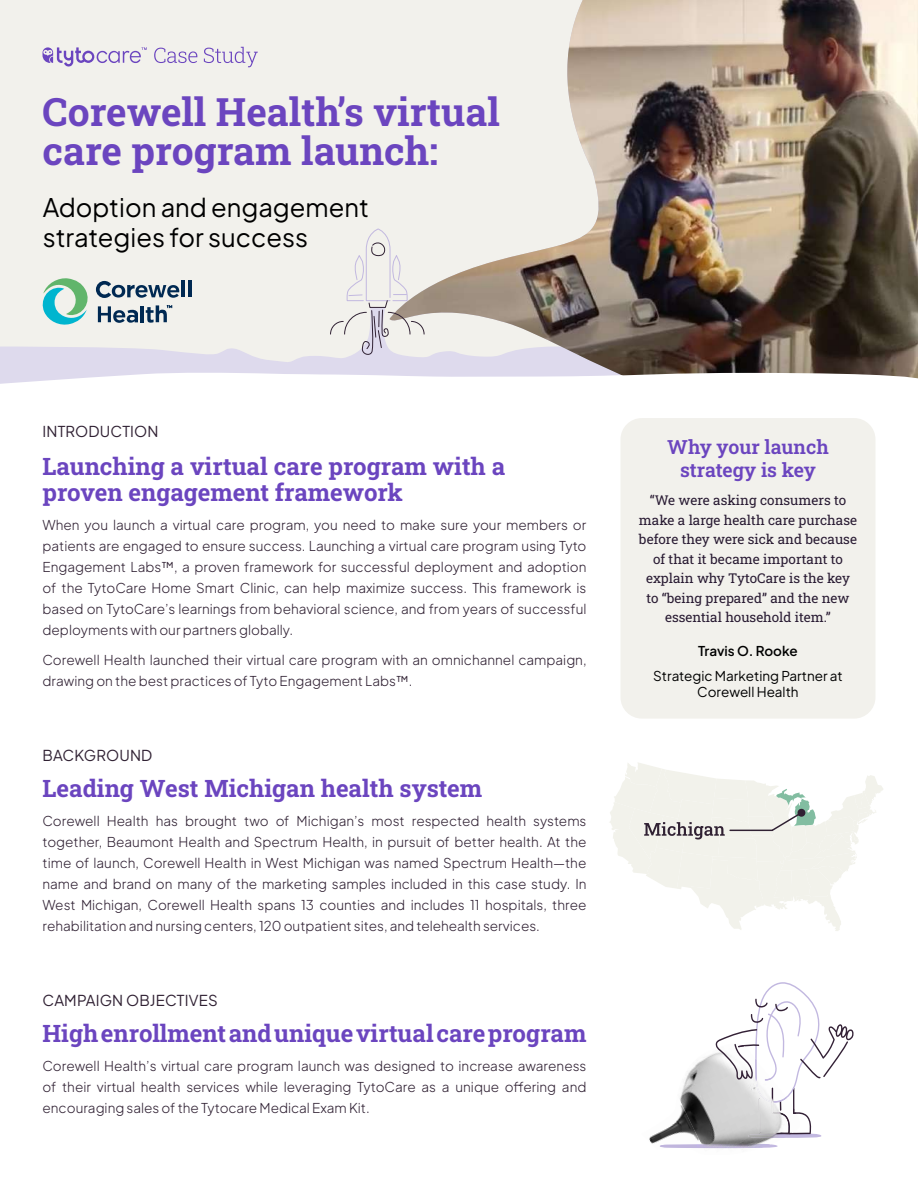
<style>
.page{position:relative;width:918px;height:1188px;background:#fff}
.page>*{position:absolute;margin:0;border:0;box-sizing:border-box;transform-origin:0 0}
.t1{font:700 39px/39px "Roboto Slab";color:#6b45bf}
.t2{font:25.5px/30px "Plus Jakarta Sans";color:#000}
.t3{font:700 24px/25.5px "Roboto Slab";color:#6b45bf}
.t4{font:600 19.5px/23.4px "Roboto Slab";color:#6b45bf;text-align:center}
.t5{font:15px "Plus Jakarta Sans";letter-spacing:.01em;color:#302133}
.t6{font:300 13.5px/21px "Plus Jakarta Sans";color:#302133;text-align:justify}
.t7{font:13.5px/19.5px "Roboto Slab";color:#281a32;text-align:center}
.t8{font:13.5px/16.5px "Plus Jakarta Sans";color:#000;text-align:center}
.t9{font:600 13.5px "Plus Jakarta Sans";color:#000}
</style>
<div class="page">
<div style="left:0;top:0;width:918px;height:366px;background:#f2f1ec"></div>
<svg style="left:43px;top:47px;width:104px;height:20px"></svg>
<svg style="left:154px;top:48px;width:43px;height:15px"></svg>
<svg style="left:204px;top:47px;width:54px;height:20px"></svg>
<hr style="left:181px;top:281px;width:4px;height:16px;background:#002952">
<hr style="left:188px;top:281px;width:3px;height:16px;background:#002952">
<svg style="left:42px;top:278px;width:137px;height:29px"></svg>
<svg style="left:0;top:307px;width:390px;height:62px"></svg>
<img style="left:390px;top:0;width:528px;height:369px">
<svg style="left:0;top:369px;width:918px;height:53px"></svg>
<svg style="left:330px;top:229px;width:95px;height:129px"></svg>
<img style="left:681px;top:1053px;width:91px;height:91px">
<img style="left:649px;top:1095px;width:56px;height:49px">
<svg style="left:704px;top:1144px;width:74px;height:5px"></svg>
<img style="left:660px;top:1144px;width:110px;height:4px">
<svg style="left:715px;top:982px;width:139px;height:156px"></svg>
<svg style="left:609px;top:763px;width:274px;height:168px"></svg>
<div style="left:621px;top:418px;width:254px;height:301px;background:#f2f1ec;border-radius:21px"></div>
<h1 class="t1" style="left:43px;top:91px;width:459px">Corewell Healths’ virtual care program launch:</h1>
<h2 class="t2" style="left:43px;top:190px;width:328px">Adoption and engagement strategies for success</h2>
<p class="t5" style="left:43px;top:419px;width:118px">INTRODUCTION</p>
<h3 class="t3" style="left:43px;top:453px;width:464px">Launching a virtual care program with a proven engagement framework</h3>
<p class="t6" style="left:43px;top:513px;width:546px">When you launch a virtual care program, you need to make sure your members or patients are engaged to ensure success. Launching a virtual care program using Tyto Engagement Labs™ a, proven framework for successful deployment and adoption of the TytoCare Home Smart Clinic, can help maximize success. This framework is based on TytoCare s’ learnings from behavioral science, and from years of successful deployments with our partners globally.</p>
<p class="t6" style="left:43px;top:648px;width:545px">Corewell Health launched their virtual care program with an omnichannel campaign, drawing on the best practices of Tyto Engagement LabsTM.</p>
<p class="t5" style="left:43px;top:744px;width:111px">BACKGROUND</p>
<h3 class="t3" style="left:43px;top:775px;width:441px">Leading West Michigan health system</h3>
<p class="t6" style="left:43px;top:809px;width:545px;text-align:left">Corewell<br>together, Beaumont Health and Spectrum Health in, pursuit of better health. At the time of launch, Corewell Health in West Michigan was named Spectrum Health—the name and brand on many of the marketing samples included in this case study. In West Michigan, Corewell Health spans 13 counties and includes 11 hospitals, three rehabilitation and nursing centers, 120 outpatient sites, and telehealth services.</p>
<p class="t6" style="left:107px;top:809px;width:43px">Health</p>
<p class="t6" style="left:156px;top:809px;width:24px">has</p>
<p class="t6" style="left:185px;top:809px;width:54px">brought</p>
<p class="t6" style="left:276px;top:809px;width:15px">of</p>
<p class="t6" style="left:297px;top:809px;width:69px">Michigan s’</p>
<p class="t6" style="left:412px;top:809px;width:69px">respected</p>
<p class="t6" style="left:487px;top:809px;width:41px">health</p>
<p class="t6" style="left:244px;top:809px;width:26px">two</p>
<p class="t6" style="left:372px;top:809px;width:35px">most</p>
<p class="t6" style="left:533px;top:809px;width:55px">systems</p>
<p class="t5" style="left:43px;top:989px;width:177px">CAMPAIGN OBJECTIVES</p>
<h3 class="t3" style="left:43px;top:1020px;width:545px">Highenrollmentanduniquevirtualcareprogram</h3>
<p class="t6" style="left:43px;top:1054px;width:545px">Corewell Health s’ virtual care program launch was designed to increase awareness of their virtual health services while leveraging TytoCare as a unique offering and encouraging sales of the Tytocare Medical Exam Kit.</p>
<h3 class="t4" style="left:667px;top:435px;width:163px">Why your launch strategy is key</h3>
<p class="t7" style="left:639px;top:490px;width:220px">“We were asking consumers to make a large health care purchase before they were sick and because of that it became important to explain why TytoCare is the key to “being prepared” and the new essential household item “.</p>
<p class="t9" style="left:698px;top:640px;width:101px">Travis O. Rooke</p>
<p class="t8" style="left:653px;top:666px;width:191px">Strategic Marketing Partner at<br>Corewell Health</p>
</div>
